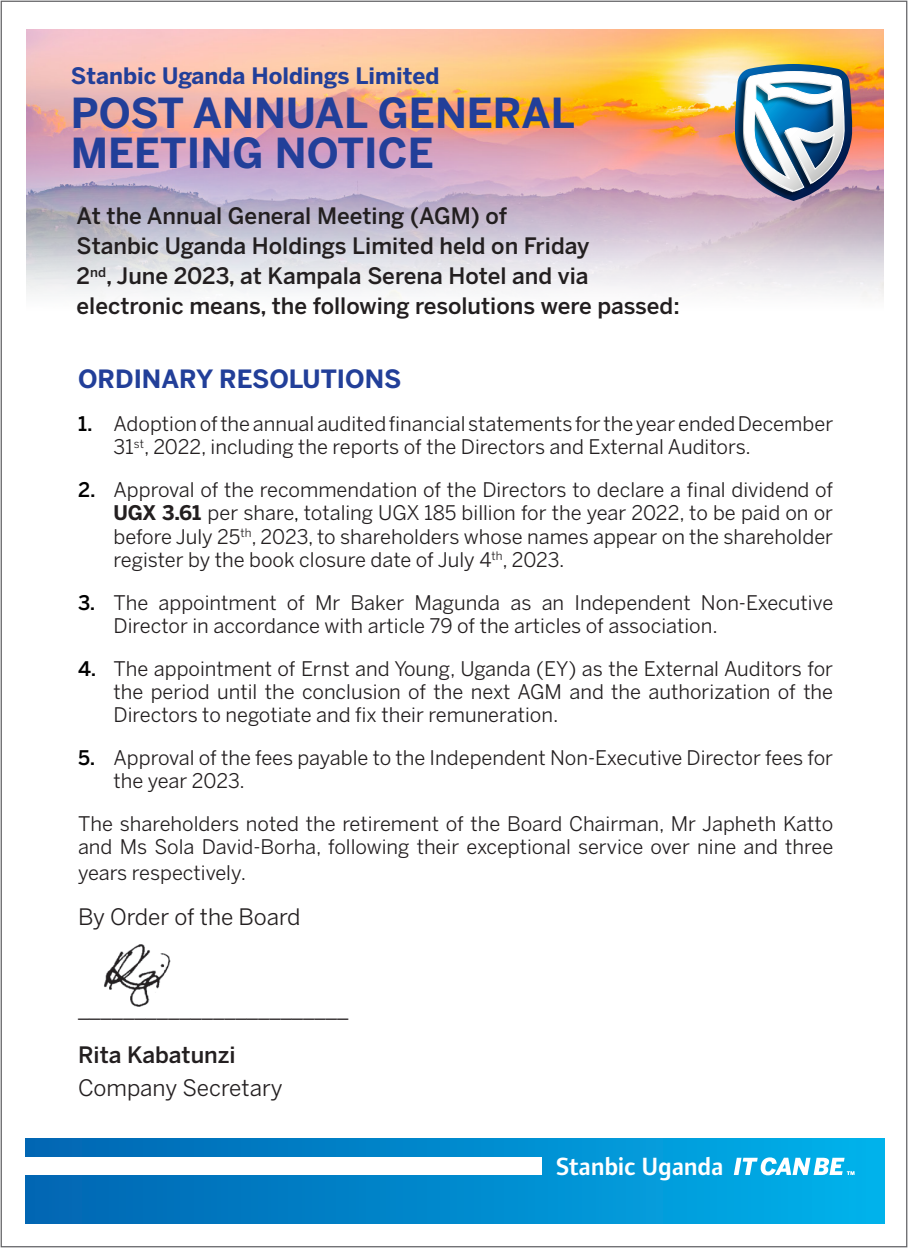
<style>
.page{position:relative;width:908px;height:1248px;background:#fff}
.page>*{position:absolute;margin:0;border:0;box-sizing:border-box;transform-origin:0 0}
.t1{font:700 41px/40px "Benton Sans";color:#223f99}
.t2{font:600 25.75px "Standard Bank";letter-spacing:-.01em;color:#fff}
.t3{font:700 25px "Benton Sans";color:#223f99}
.t4{font:500 22.5px/30px "Benton Sans";color:#231f20}
.t5{font:22.5px "Benton Sans";color:#231f20}
.t6{font:700 22.5px "Benton Sans";color:#223f99}
.Default{font:20px/23px "Benton Sans";color:#231f20}
.s1{font-weight:500;color:#000}
.s2{font-weight:700}
.s3{color:#000}
</style>
<div class="page">
<div style="left:25px;top:1138px;width:859px;height:85px;background:linear-gradient(to right,#0164b1,#01b1eb)"></div>
<svg style="left:733px;top:1157px;width:121px;height:18px"></svg>
<div style="left:0;top:1157px;width:541px;height:18px;background:#fff"></div>
<img style="left:104px;top:944px;width:67px;height:63px">
<img style="left:27px;top:29px;width:856px;height:270px">
<img style="left:733px;top:64px;width:119px;height:137px">
<p class="t6" style="left:71px;top:63px;width:370px">Stanbic Uganda Holdings Limited</p>
<p class="t1" style="left:71px;top:93px;width:505px">POST ANNUAL GENERAL<br>MEETING NOTICE</p>
<p class="t4" style="left:77px;top:200px;width:604px">At the Annual General Meeting (AGM) of<br>Stanbic Uganda Holdings Limited held on Friday<br>2<sup>nd</sup>, June 2023, at Kampala Serena Hotel and via electronic means, the following resolutions were passed:</p>
<p class="t3" style="left:78px;top:364px;width:325px">ORDINARY RESOLUTIONS</p>
<p class="Default" style="left:113px;top:412px;width:721px;text-indent:-35px"><span class="s1">1.</span> Adoption of the annual audited financial statements for the year ended December<br>31<sup>st</sup>, 2022, including the reports of the Directors and External Auditors.</p>
<p class="Default" style="left:113px;top:478px;width:721px;text-align:justify;text-indent:-35px"><span class="s1">2.</span> Approval of the recommendation of the Directors to declare a final dividend of <span class="s2">UGX 3.61</span> per share<span class="s3">,</span> totaling UGX 185 billion for the year 2022, to be paid on or before July 25<sup>th</sup>, 2023, to shareholders whose names appear on the shareholder register by the book closure date of July 4<sup>th</sup>, 2023.</p>
<p class="Default" style="left:113px;top:590px;width:721px;text-indent:-35px"><span class="s1">3.</span> The appointment of Mr Baker Magunda as an Independent Non-Executive<br>Director in accordance with article 79 of the articles of association.</p>
<p class="Default" style="left:113px;top:656px;width:721px;text-align:justify;text-indent:-35px"><span class="s1">4.</span> The appointment of Ernst and Young, Uganda (EY) as the External Auditors for the period until the conclusion of the next AGM and the authorization of the Directors to negotiate and fix their remuneration.</p>
<p class="Default" style="left:113px;top:745px;width:720px;text-indent:-35px"><span class="s1">5.</span> Approval of the fees payable to the Independent Non-Executive Director fees for the year 2023.</p>
<p class="Default" style="left:78px;top:811px;width:756px">The shareholders noted the retirement of the Board Chairman, Mr Japheth Katto and Ms Sola David-Borha, following their exceptional service over nine and three</p>
<p class="Default" style="left:78px;top:860px;width:169px">years respectively.</p>
<p class="t5" style="left:78px;top:903px;width:224px">By Order of the Board</p>
<p class="t5" style="left:78px;top:995px;width:272px">________________________</p>
<p class="t4" style="left:78px;top:1039px;width:159px">Rita Kabatunzi</p>
<p class="t5" style="left:78px;top:1074px;width:206px">Company Secretary</p>
<p class="t2" style="left:556px;top:1153px;width:169px">Stanbic Uganda</p>
</div>
